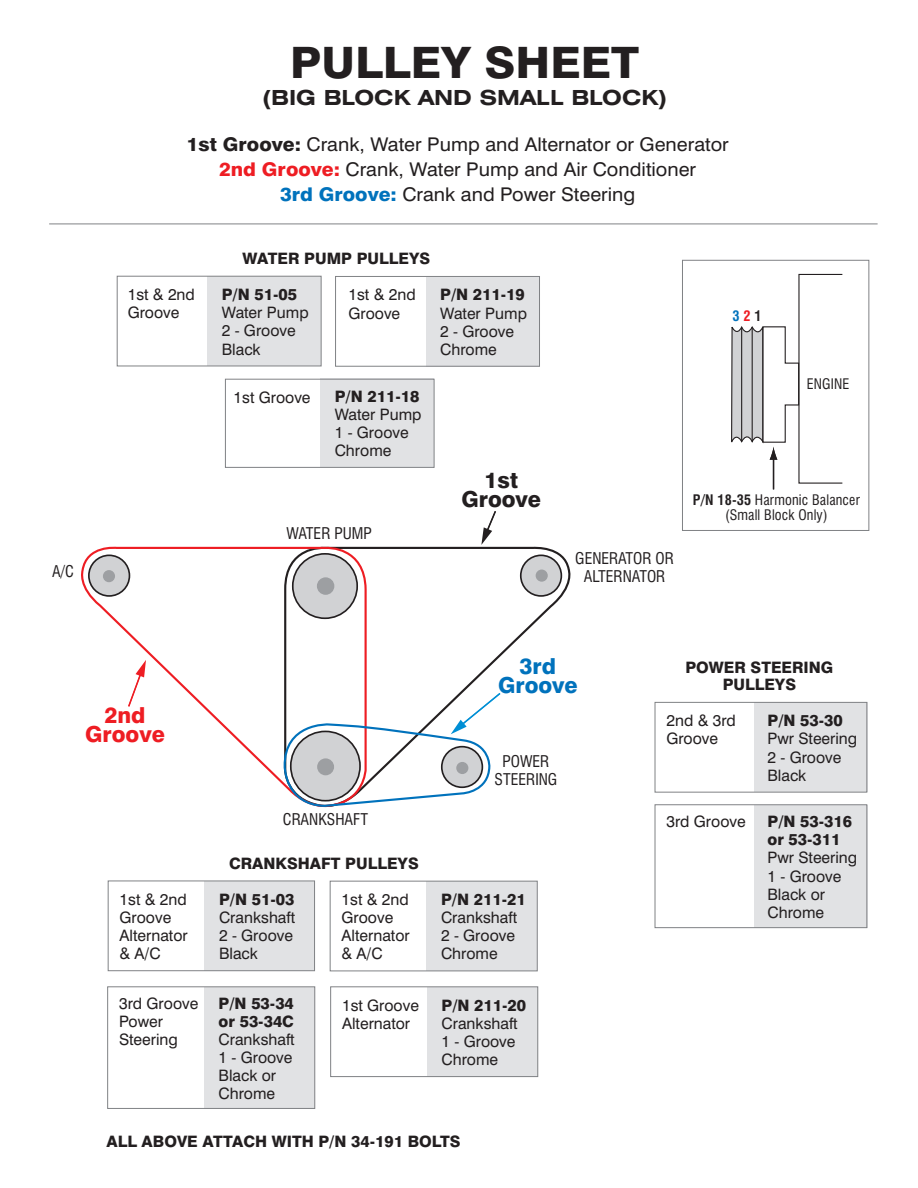
<style>
.page{position:relative;width:918px;height:1188px;background:#fff}
.page>*{position:absolute;margin:0;border:0;box-sizing:border-box;transform-origin:0 0}
.t1{font:800 43.35px "Swiss 721 BT";color:#231f20;scale:1.05 1}
.t2{font:800 22.05px/18.9px "Swiss 721 BT";color:#ee1d23;text-align:center}
.t3{font:800 22.05px/18.9px "Swiss 721 BT";color:#0072bc;text-align:center}
.t4{font:800 22.05px/18.9px "Swiss 721 BT";color:#231f20;text-align:center}
.t5{font:700 expanded 20.85px "Swiss 721 BT";color:#231f20}
.t6{font:18.9px/25.2px "Swiss 721 BT";color:#231f20;text-align:center;scale:1.05 1}
.t7{font:15.75px/18.1px "Swiss 721 BT";color:#231f20}
.t8{font:800 15.75px/17.2px "Swiss 721 BT";color:#231f20}
.t9{font:condensed 15.75px/18.1px "Swiss 721 BT";color:#231f20;text-align:center}
.t10{font:condensed 14.1px/15.8px "Swiss 721 BT";letter-spacing:.01em;color:#231f20;text-align:center}
.t11{font:700 condensed 14.1px "Swiss 721 BT";color:#0072bc}
.s1{font-weight:800}
.s2{font-weight:800;color:#ee1d23}
.s3{font-weight:800;color:#0072bc}
.s4{color:#ee1d23}
.s5{color:#231f20}
.s6{font-weight:700}
</style>
<div class="page">
<div style="left:204px;top:881px;width:111px;height:90px;background:#e1e2e4"></div>
<div style="left:208px;top:276px;width:113px;height:90px;background:#e1e2e4"></div>
<div style="left:754px;top:702px;width:113px;height:90px;background:#e1e2e4"></div>
<div style="left:754px;top:805px;width:113px;height:123px;background:#e1e2e4"></div>
<div style="left:426px;top:277px;width:113px;height:90px;background:#e1e2e4"></div>
<div style="left:321px;top:379px;width:113px;height:88px;background:#e1e2e4"></div>
<div style="left:426px;top:881px;width:111px;height:90px;background:#e1e2e4"></div>
<div style="left:205px;top:987px;width:110px;height:121px;background:#e1e2e4"></div>
<div style="left:428px;top:987px;width:110px;height:90px;background:#e1e2e4"></div>
<svg style="left:368px;top:546px;width:203px;height:120px"></svg>
<svg style="left:81px;top:546px;width:287px;height:240px"></svg>
<svg style="left:284px;top:568px;width:207px;height:426px"></svg>
<div style="left:103px;top:570px;width:12px;height:12px;background:#9d9fa2;border-radius:50%"></div>
<div style="left:536px;top:570px;width:12px;height:12px;background:#9d9fa2;border-radius:50%"></div>
<div style="left:317px;top:577px;width:17px;height:18px;background:#9d9fa2;border-radius:50%"></div>
<div style="left:317px;top:758px;width:17px;height:17px;background:#9d9fa2;border-radius:50%"></div>
<div style="left:456px;top:762px;width:12px;height:12px;background:#9d9fa2;border-radius:50%"></div>
<svg style="left:127px;top:660px;width:19px;height:48px"></svg>
<svg style="left:481px;top:511px;width:15px;height:34px"></svg>
<svg style="left:451px;top:691px;width:50px;height:43px"></svg>
<div style="left:108px;top:881px;width:207px;height:90px;border:1px solid #808285"></div>
<div style="left:117px;top:276px;width:205px;height:90px;border:1px solid #808285"></div>
<div style="left:335px;top:276px;width:205px;height:91px;border:1px solid #808285"></div>
<div style="left:225px;top:379px;width:210px;height:89px;border:1px solid #808285"></div>
<div style="left:655px;top:702px;width:212px;height:91px;border:1px solid #808285"></div>
<div style="left:655px;top:804px;width:212px;height:124px;border:1px solid #808285"></div>
<div style="left:330px;top:881px;width:208px;height:90px;border:1px solid #808285"></div>
<div style="left:107px;top:986px;width:208px;height:123px;border:1px solid #808285"></div>
<div style="left:330px;top:986px;width:208px;height:91px;border:1px solid #808285"></div>
<div style="left:682px;top:260px;width:187px;height:271px;border:1px solid #808285"></div>
<hr style="left:49px;top:224px;width:829px;height:1px;background:#808285">
<hr style="left:773px;top:457px;width:1px;height:32px;background:#231f20">
<svg style="left:730px;top:223px;width:70px;height:237px"></svg>
<p class="t9" style="left:52px;top:562px;width:23px">A/C</p>
<h1 class="t1" style="left:290px;top:36px;width:334px">PULLEY SHEET</h1>
<h3 class="t5" style="left:262px;top:85px;width:407px">(BIG BLOCK AND SMALL BLOCK)</h3>
<p class="t6" style="left:187px;top:132px;width:518px"><span class="s1">1st Groove:</span> Crank, Water Pump and Alternator or Generator<br><span class="s2">2nd Groove:</span> Crank, Water Pump and Air Conditioner<br><span class="s3">3rd Groove:</span> Crank and Power Steering</p>
<p class="t8" style="left:243px;top:250px;width:189px">WATER PUMP PULLEYS</p>
<p class="t7" style="left:128px;top:285px;width:69px">1st &amp; 2nd<br>Groove</p>
<p class="t8" style="left:222px;top:286px;width:77px">P/N 51-05</p>
<p class="t7" style="left:222px;top:304px;width:88px">Water Pump<br>2 - Groove<br>Black</p>
<p class="t7" style="left:349px;top:286px;width:69px">1st &amp; 2nd<br>Groove</p>
<p class="t8" style="left:440px;top:286px;width:86px">P/N 211-19</p>
<p class="t7" style="left:440px;top:304px;width:88px">Water Pump<br>2 - Groove<br>Chrome</p>
<p class="t7" style="left:234px;top:388px;width:78px">1st Groove</p>
<p class="t8" style="left:335px;top:387px;width:86px">P/N 211-18</p>
<p class="t7" style="left:335px;top:405px;width:88px">Water Pump<br>1 - Groove<br>Chrome</p>
<p class="t9" style="left:286px;top:524px;width:87px">WATER PUMP</p>
<h2 class="t4" style="left:461px;top:471px;width:81px">1st<br>Groove</h2>
<p class="t11" style="left:733px;top:307px;width:30px">3 <span class="s4">2</span> <span class="s5">1</span></p>
<p class="t10" style="left:807px;top:376px;width:44px">ENGINE</p>
<p class="t9" style="left:575px;top:549px;width:100px">GENERATOR OR<br>ALTERNATOR</p>
<p class="t10" style="left:693px;top:492px;width:168px"><span class="s6">P/N 18-35</span> Harmonic Balancer (Small Block Only)</p>
<h2 class="t2" style="left:85px;top:706px;width:81px">2nd<br>Groove</h2>
<p class="t9" style="left:283px;top:811px;width:87px">CRANKSHAFT</p>
<p class="t8" style="left:229px;top:855px;width:191px">CRANKSHAFT PULLEYS</p>
<h2 class="t3" style="left:498px;top:656px;width:81px">3rd<br>Groove</h2>
<p class="t9" style="left:495px;top:752px;width:64px">POWER<br>STEERING</p>
<p class="t7" style="left:120px;top:890px;width:70px">1st &amp; 2nd<br>Groove<br>Alternator &amp; A/C</p>
<p class="t8" style="left:219px;top:891px;width:77px">P/N 51-03</p>
<p class="t7" style="left:219px;top:908px;width:78px">Crankshaft<br>2 - Groove<br>Black</p>
<p class="t7" style="left:119px;top:994px;width:81px">3rd Groove<br>Power<br>Steering</p>
<p class="t8" style="left:219px;top:995px;width:77px">P/N 53-34 or 53-34C</p>
<p class="t7" style="left:219px;top:1030px;width:78px">Crankshaft<br>1 - Groove<br>Black or<br>Chrome</p>
<p class="t7" style="left:342px;top:890px;width:70px">1st &amp; 2nd<br>Groove<br>Alternator &amp; A/C</p>
<p class="t8" style="left:441px;top:891px;width:86px">P/N 211-21</p>
<p class="t7" style="left:441px;top:908px;width:78px">Crankshaft<br>2 - Groove<br>Chrome</p>
<p class="t7" style="left:342px;top:996px;width:78px">1st Groove<br>Alternator</p>
<p class="t8" style="left:442px;top:996px;width:86px">P/N 211-20</p>
<p class="t7" style="left:442px;top:1014px;width:78px">Crankshaft<br>1 - Groove<br>Chrome</p>
<p class="t8" style="left:106px;top:1133px;width:356px">ALL ABOVE ATTACH WITH P/N 34-191 BOLTS</p>
<p class="t8" style="left:685px;top:659px;width:149px;text-align:center">POWER STEERING<br>PULLEYS</p>
<p class="t7" style="left:666px;top:712px;width:71px">2nd &amp; 3rd<br>Groove</p>
<p class="t8" style="left:768px;top:712px;width:77px">P/N 53-30</p>
<p class="t7" style="left:768px;top:730px;width:91px">Pwr Steering<br>2 - Groove<br>Black</p>
<p class="t7" style="left:666px;top:812px;width:81px">3rd Groove</p>
<p class="t8" style="left:768px;top:812px;width:86px;line-height:18.1px">P/N 53-316 or 53-311</p>
<p class="t7" style="left:768px;top:849px;width:91px">Pwr Steering<br>1 - Groove<br>Black or<br>Chrome</p>
</div>
